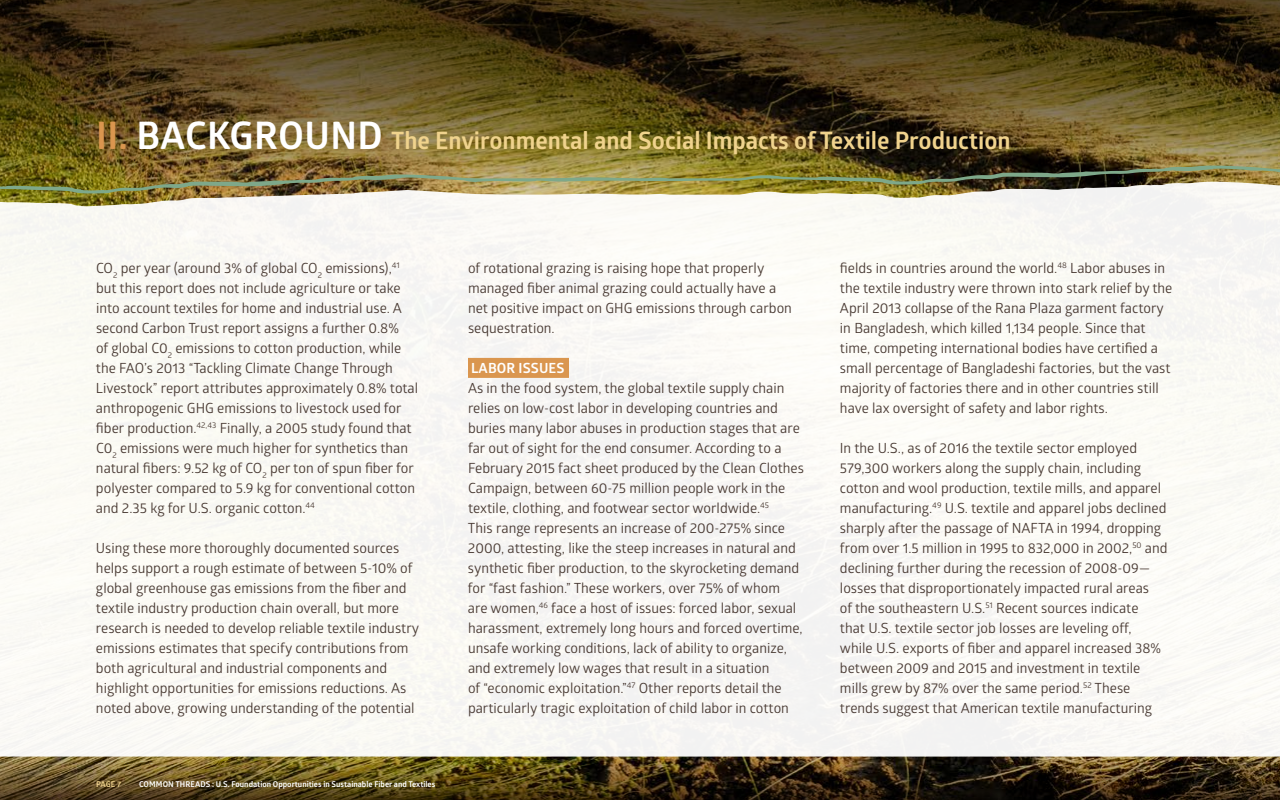
<style>
.page{position:relative;width:1280px;height:800px;background:#fff}
.page>*{position:absolute;margin:0;border:0;box-sizing:border-box;transform-origin:0 0}
.t1{font:700 24px "Glober";color:#f0d38d}
.t2{font:14px/20px "Glober";color:#493a33}
.t3{font:700 14px "Glober";letter-spacing:.01em;color:#fff}
.t4{font:700 8px "Glober";color:#fff}
.t5{font:700 8px "Glober";color:#f0d38d}
.s1{font-size:38px;color:#da964f}
.s2{font-size:38px;color:#fff}
</style>
<div class="page">
<svg style="left:0;top:0;width:1280px;height:166px;background:#51421b"></svg>
<img style="left:0;top:757px;width:1280px;height:43px">
<img style="left:0;top:166px;width:1280px;height:16px">
<div style="left:0;top:182px;width:1280px;height:575px;background:#faf9f4"></div>
<div style="left:468px;top:358px;width:101px;height:20px;background:#da964f"></div>
<h1 class="t1" style="left:96px;top:123px;width:916px"><span class="s1">II.</span> <span class="s2">BACKGROUND</span> The Environmental and Social Impacts of Textile Production</h1>
<p class="t2" style="left:96px;top:257px;width:324px">CO<sub>2</sub> per year (around 3% of global CO<sub>2</sub> emissions),<sup>41 </sup>but this report does not include agriculture or take into account textiles for home and industrial use. A second Carbon Trust report assigns a further 0.8%<br>of global C0<sub>2</sub> emissions to cotton production, while the FAO’s 2013 “Tackling Climate Change Through Livestock” report attributes approximately 0.8% total anthropogenic GHG emissions to livestock used for fiber production.<sup>42,43</sup> Finally, a 2005 study found that C0<sub>2</sub> emissions were much higher for synthetics than natural fibers: 9.52 kg of CO<sub>2</sub> per ton of spun fiber for polyester compared to 5.9 kg for conventional cotton and 2.35 kg for U.S. organic cotton.<sup>44</sup></p>
<p class="t2" style="left:96px;top:537px;width:325px">Using these more thoroughly documented sources helps support a rough estimate of between 5-10% of global greenhouse gas emissions from the fiber and textile industry production chain overall, but more research is needed to develop reliable textile industry emissions estimates that specify contributions from both agricultural and industrial components and highlight opportunities for emissions reductions. As noted above, growing understanding of the potential</p>
<p class="t5" style="left:96px;top:779px;width:27px">PAGE 7</p>
<p class="t4" style="left:139px;top:779px;width:298px">COMMON THREADS : U.S. Foundation Opportunities in Sustainable Fiber and Textiles</p>
<p class="t2" style="left:468px;top:257px;width:325px">of rotational grazing is raising hope that properly managed fiber animal grazing could actually have a net positive impact on GHG emissions through carbon sequestration.</p>
<p class="t3" style="left:471px;top:358px;width:95px">LABOR ISSUES</p>
<p class="t2" style="left:468px;top:377px;width:338px">As in the food system, the global textile supply chain relies on low-cost labor in developing countries and buries many labor abuses in production stages that are far out of sight for the end consumer. According to a February 2015 fact sheet produced by the Clean Clothes Campaign, between 60-75 million people work in the textile, clothing, and footwear sector worldwide.<sup>45<br></sup>This range represents an increase of 200-275% since 2000, attesting, like the steep increases in natural and synthetic fiber production, to the skyrocketing demand for “fast fashion.” These workers, over 75% of whom<br>are women,<sup>46</sup> face a host of issues: forced labor, sexual harassment, extremely long hours and forced overtime, unsafe working conditions, lack of ability to organize, and extremely low wages that result in a situation<br>of “economic exploitation.”<sup>47</sup> Other reports detail the particularly tragic exploitation of child labor in cotton</p>
<p class="t2" style="left:840px;top:257px;width:334px">fields in countries around the world.<sup>48</sup> Labor abuses in the textile industry were thrown into stark relief by the April 2013 collapse of the Rana Plaza garment factory in Bangladesh, which killed 1,134 people. Since that time, competing international bodies have certified a small percentage of Bangladeshi factories, but the vast majority of factories there and in other countries still have lax oversight of safety and labor rights.</p>
<p class="t2" style="left:840px;top:437px;width:329px">In the U.S., as of 2016 the textile sector employed 579,300 workers along the supply chain, including cotton and wool production, textile mills, and apparel manufacturing.<sup>49</sup> U.S. textile and apparel jobs declined sharply after the passage of NAFTA in 1994, dropping from over 1.5 million in 1995 to 832,000 in 2002,<sup>50</sup> and declining further during the recession of 2008-09— losses that disproportionately impacted rural areas<br>of the southeastern U.S.<sup>51</sup> Recent sources indicate<br>that U.S. textile sector job losses are leveling off, while U.S. exports of fiber and apparel increased 38% between 2009 and 2015 and investment in textile mills grew by 87% over the same period.<sup>52</sup> These trends suggest that American textile manufacturing</p>
</div>
